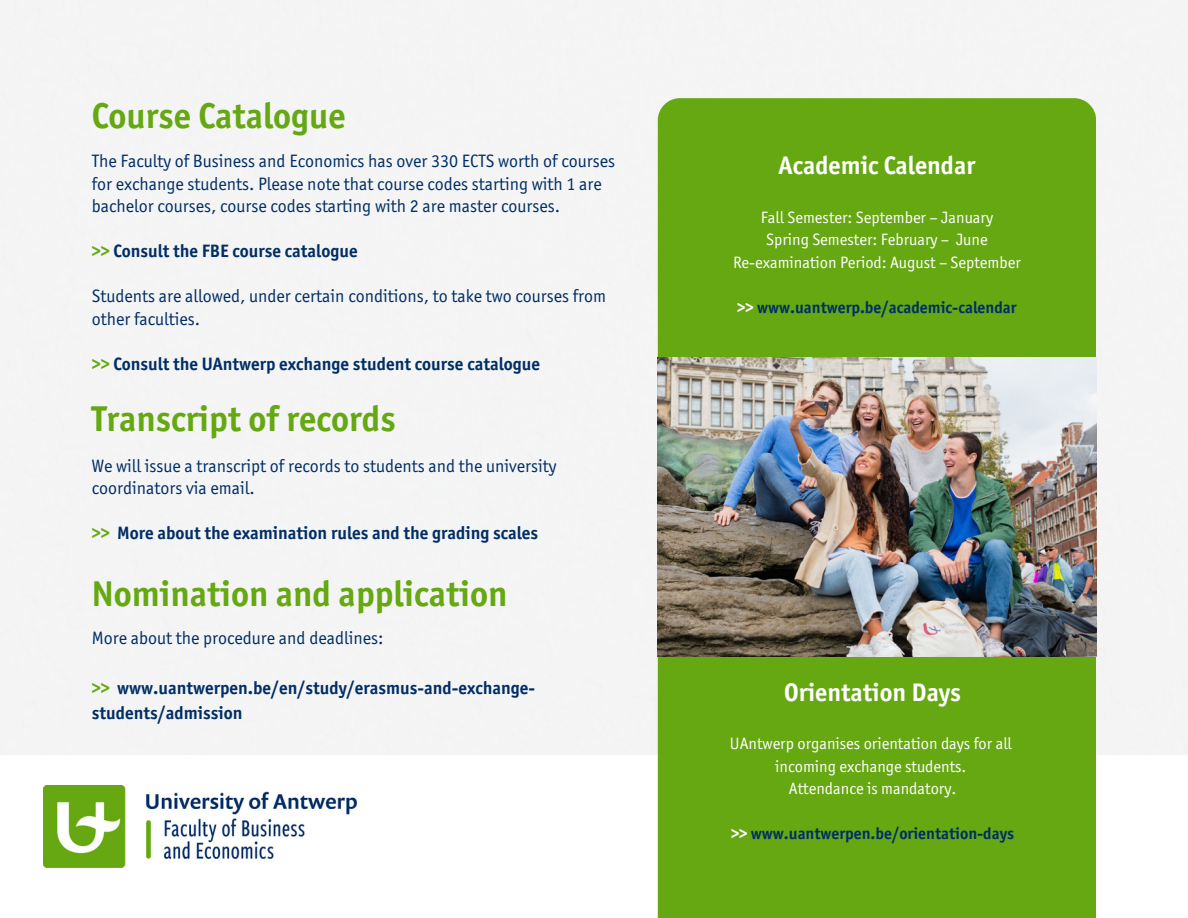
<style>
.page{position:relative;width:1188px;height:918px;background:#fff}
.page>*{position:absolute;margin:0;border:0;box-sizing:border-box;transform-origin:0 0}
.t1{font:700 36px "Officina Sans ITC Std";color:#65a812}
.t2{font:700 25.5px "Officina Sans ITC Std";color:#fff}
.t3{font:18px/22.5px "Officina Sans ITC Std";color:#002e65}
.t4{font:700 18px/24.8px "Officina Sans ITC Std";color:#002e65}
.t5{font:16.5px "Officina Sans ITC Std";color:#fff}
.t6{font:700 16.5px "Officina Sans ITC Std";color:#002e65}
.s1{color:#65a812}
.s2{color:#fff}
</style>
<div class="page">
<div style="left:0;top:0;width:1188px;height:755px;background:#f4f4f4"></div>
<div style="left:658px;top:98px;width:438px;height:337px;background:#65a812;border-radius:22px"></div>
<div style="left:658px;top:656px;width:438px;height:262px;background:#65a812"></div>
<img style="left:658px;top:358px;width:439px;height:298px">
<img style="left:44px;top:785px;width:313px;height:82px">
<p class="t1" style="left:92px;top:102px;width:256px">Course Catalogue</p>
<p class="t3" style="left:92px;top:151px;width:525px">The Faculty of Business and Economics has over 330 ECTS worth of courses for exchange students. Please note that course codes starting with 1 are bachelor courses, course codes starting with 2 are master courses.</p>
<p class="t4" style="left:92px;top:240px;width:267px"><span class="s1">&gt;&gt;</span> Consult the FBE course catalogue</p>
<p class="t3" style="left:92px;top:286px;width:516px">Students are allowed, under certain conditions, to take two courses from other faculties.</p>
<p class="t4" style="left:92px;top:353px;width:450px"><span class="s1">&gt;&gt;</span> Consult the UAntwerp exchange student course catalogue</p>
<p class="t1" style="left:92px;top:405px;width:306px">Transcript of records</p>
<p class="t3" style="left:92px;top:456px;width:466px">We will issue a transcript of records to students and the university coordinators via email.</p>
<p class="t4" style="left:92px;top:522px;width:448px"><span class="s1">&gt;&gt;</span> More about the examination rules and the grading scales</p>
<p class="t1" style="left:92px;top:579px;width:417px">Nomination and application</p>
<p class="t3" style="left:92px;top:629px;width:293px">More about the procedure and deadlines:</p>
<p class="t4" style="left:92px;top:677px;width:445px"><span class="s1">&gt;&gt;</span> www.uantwerpen.be/en/study/erasmus-and-exchange&shy;students/admission</p>
<p class="t2" style="left:779px;top:156px;width:198px">Academic Calendar</p>
<p class="t5" style="left:761px;top:211px;width:234px">Fall Semester: September – January</p>
<p class="t5" style="left:766px;top:233px;width:223px">Spring Semester: February – June</p>
<p class="t5" style="left:733px;top:256px;width:289px">Re-examination Period: August – September</p>
<p class="t6" style="left:737px;top:301px;width:281px"><span class="s2">&gt;&gt;</span> www.uantwerp.be/academic-calendar</p>
<p class="t2" style="left:784px;top:682px;width:179px">Orientation Days</p>
<p class="t5" style="left:730px;top:737px;width:283px">UAntwerp organises orientation days for all</p>
<p class="t5" style="left:775px;top:760px;width:193px">incoming exchange students.</p>
<p class="t5" style="left:789px;top:782px;width:169px">Attendance is mandatory.</p>
<p class="t6" style="left:731px;top:827px;width:285px"><span class="s2">&gt;&gt;</span> www.uantwerpen.be/orientation-days</p>
</div>
